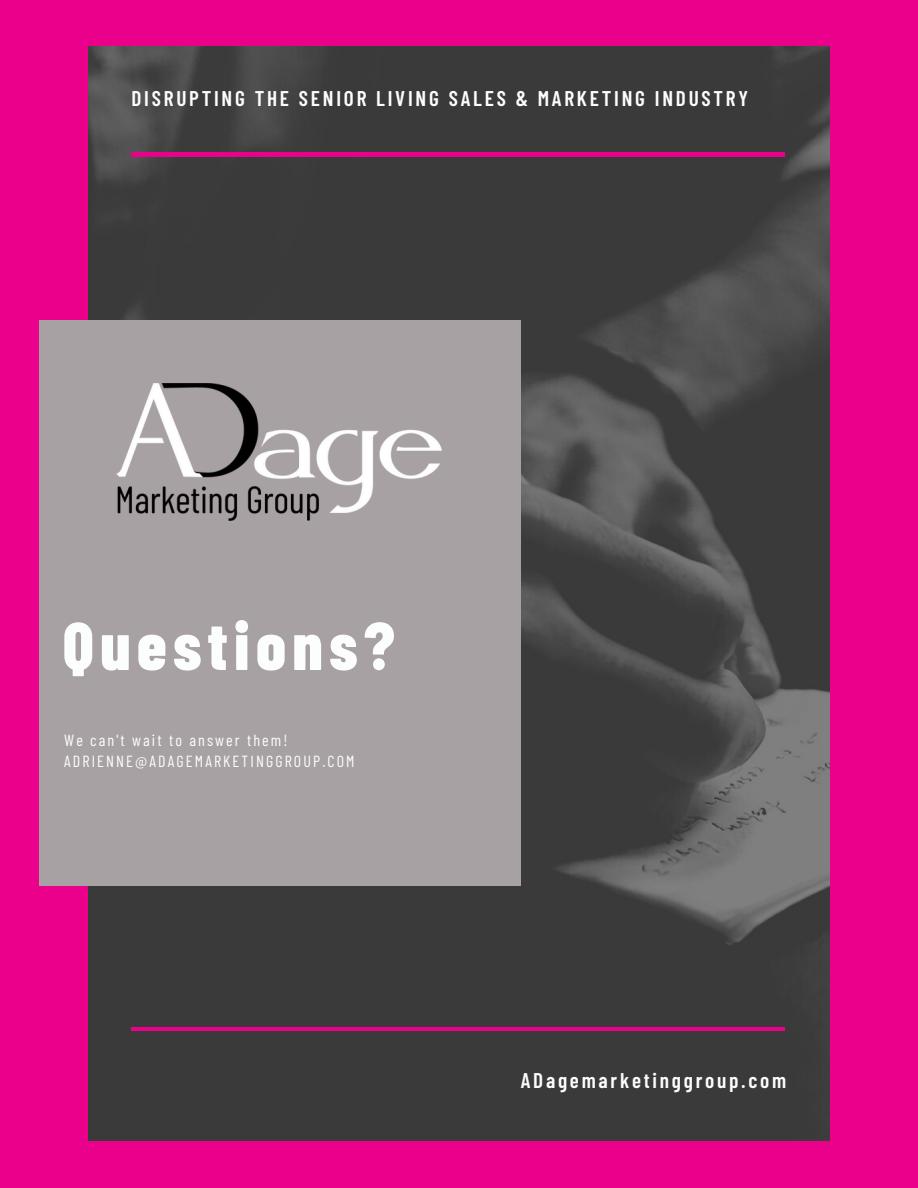
<style>
.page{position:relative;width:918px;height:1188px;background:#eb008b}
.page>*{position:absolute;margin:0;border:0;box-sizing:border-box;transform-origin:0 0}
.t1{font:800 67.35px "Barlow Condensed";letter-spacing:.09em;color:#fcfdfd}
.t2{font:600 21.3px "Barlow Condensed";letter-spacing:.13em;color:#fcfdfd}
.t3{font:16.05px/21.3px "Barlow Condensed";letter-spacing:.13em;color:#fcfdfd}
</style>
<div class="page">
<img style="left:88px;top:46px;width:742px;height:1095px">
<div style="left:39px;top:320px;width:481px;height:566px;background:#a8a1a4"></div>
<hr style="left:132px;top:153px;width:653px;height:3px;background:#eb008b">
<hr style="left:132px;top:1027px;width:653px;height:3px;background:#eb008b">
<img style="left:117px;top:384px;width:325px;height:137px">
<p class="t2" style="left:132px;top:85px;width:618px">DISRUPTING THE SENIOR LIVING SALES &amp; MARKETING INDUSTRY</p>
<p class="t1" style="left:63px;top:603px;width:334px">Questions?</p>
<p class="t3" style="left:64px;top:729px;width:292px">We can't wait to answer them!<br>ADRIENNE@ADAGEMARKETINGGROUP.COM</p>
<p class="t2" style="left:521px;top:1067px;width:267px">ADagemarketinggroup.com</p>
</div>
